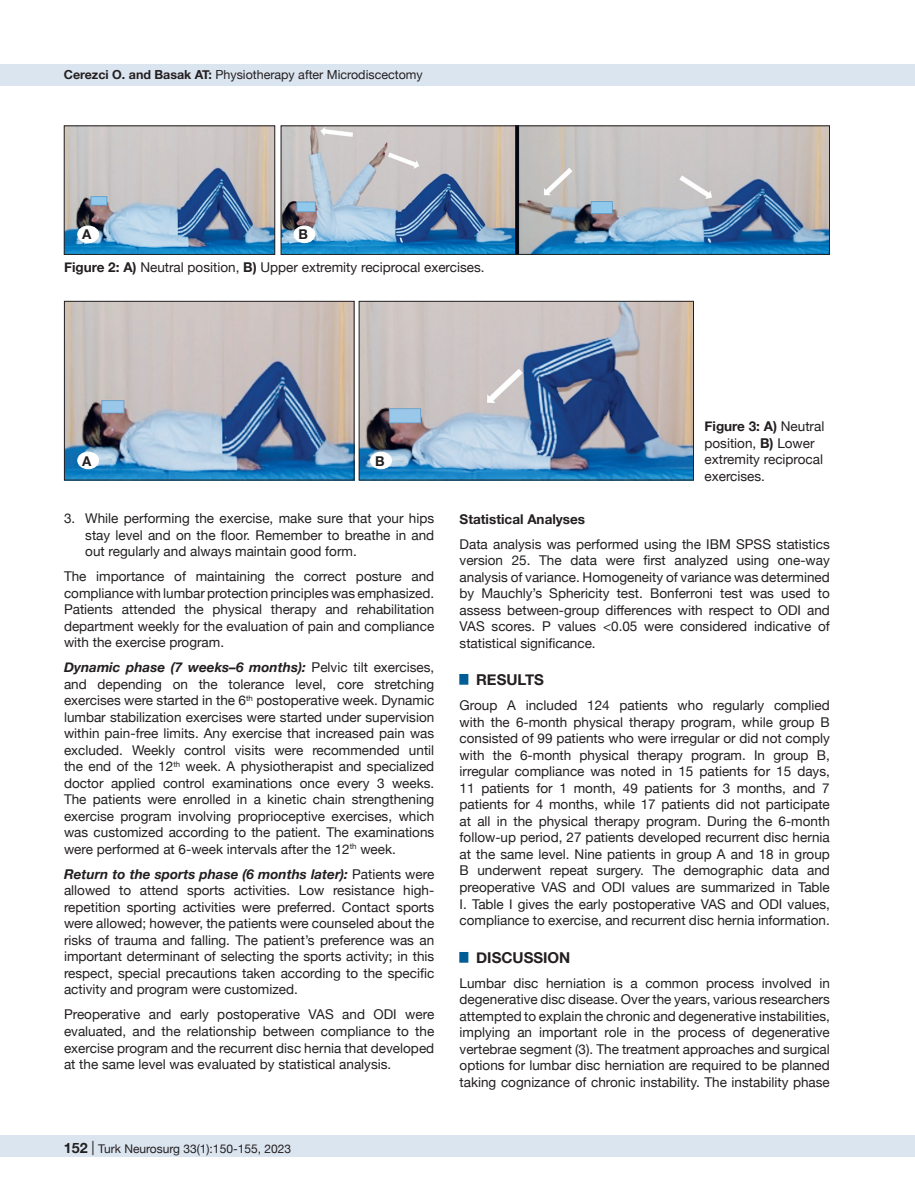
<style>
.page{position:relative;width:915px;height:1191px;background:#fff}
.page>*{position:absolute;margin:0;border:0;box-sizing:border-box;transform-origin:0 0}
.t1{font:700 15px "Helvetica Neue";color:#231f20}
.t2{font:13.5px/16.5px "Helvetica Neue";color:#231f20;text-align:justify}
.t3{font:700 13.5px "Helvetica Neue";color:#231f20}
.t4{font:12.45px "Helvetica Neue";color:#231f20}
.t5{font:12px "Helvetica Neue";color:#231f20}
.s1{font-weight:700}
.s2{font-weight:700;font-style:italic}
.s3{font-weight:700;font-size:14.25px}
.s4{font-size:14.25px}
</style>
<div class="page">
<div style="left:0;top:1135px;width:914px;height:22px;background:#dbe5f0"></div>
<div style="left:0;top:64px;width:914px;height:21px;background:#dbe5f0"></div>
<img style="left:66px;top:127px;width:207px;height:126px">
<div style="left:64px;top:125px;width:211px;height:130px;border:1px solid #231f20"></div>
<img style="left:66px;top:303px;width:286px;height:175px">
<div style="left:64px;top:301px;width:290px;height:179px;border:1px solid #231f20"></div>
<img style="left:360px;top:303px;width:331px;height:175px">
<div style="left:358px;top:301px;width:335px;height:179px;border:1px solid #231f20"></div>
<img style="left:282px;top:127px;width:545px;height:126px">
<div style="left:280px;top:125px;width:549px;height:130px;border:1px solid #231f20"></div>
<div style="left:78px;top:226px;width:21px;height:17px;background:#fff;border-radius:50%"></div>
<div style="left:78px;top:226px;width:21px;height:17px;border:1px solid #fff;border-radius:50%"></div>
<div style="left:294px;top:226px;width:21px;height:17px;background:#fff;border-radius:50%"></div>
<div style="left:294px;top:226px;width:21px;height:17px;border:1px solid #fff;border-radius:50%"></div>
<div style="left:78px;top:452px;width:21px;height:17px;background:#fff;border-radius:50%"></div>
<div style="left:78px;top:452px;width:21px;height:17px;border:1px solid #fff;border-radius:50%"></div>
<div style="left:370px;top:452px;width:21px;height:17px;background:#fff;border-radius:50%"></div>
<div style="left:370px;top:452px;width:21px;height:17px;border:1px solid #fff;border-radius:50%"></div>
<p class="t4" style="left:64px;top:66px;width:360px"><span class="s1">Cerezci O. and Basak AT:</span> Physiotherapy after Microdiscectomy</p>
<p class="t3" style="left:82px;top:224px;width:11px">A</p>
<p class="t3" style="left:298px;top:224px;width:11px">B</p>
<p class="t2" style="left:64px;top:259px;width:422px"><span class="s1">Figure 2: A)</span> Neutral position, <span class="s1">B)</span> Upper extremity reciprocal exercises.</p>
<p class="t3" style="left:82px;top:450px;width:11px">A</p>
<p class="t3" style="left:375px;top:450px;width:11px">B</p>
<p class="t2" style="left:704px;top:419px;width:121px;text-align:left"><span class="s1">Figure 3: A)</span> Neutral position, <span class="s1">B)</span> Lower extremity reciprocal exercises.</p>
<p class="t2" style="left:85px;top:511px;width:350px;text-indent:-21px">3. While performing the exercise, make sure that your hips stay level and on the floor. Remember to breathe in and out regularly and always maintain good form.</p>
<p class="t2" style="left:64px;top:569px;width:371px">The importance of maintaining the correct posture and compliance with lumbar protection principles was emphasized.<br>Patients attended the physical therapy and rehabilitation department weekly for the evaluation of pain and compliance with the exercise program.</p>
<p class="t2" style="left:64px;top:660px;width:371px"><span class="s2">Dynamic phase (7 weeks–6 months):</span> Pelvic tilt exercises, and depending on the tolerance level, core stretching exercises were started in the 6<sup>th</sup> postoperative week. Dynamic lumbar stabilization exercises were started under supervision within pain-free limits. Any exercise that increased pain was excluded. Weekly control visits were recommended until the end of the 12<sup>th</sup> week. A physiotherapist and specialized doctor applied control examinations once every 3 weeks.<br>The patients were enrolled in a kinetic chain strengthening exercise program involving proprioceptive exercises, which was customized according to the patient. The examinations were performed at 6-week intervals after the 12<sup>th</sup> week.</p>
<p class="t2" style="left:64px;top:866px;width:371px"><span class="s2">Return to the sports phase (6 months later):</span> Patients were allowed to attend sports activities. Low resistance high&shy;repetition sporting activities were preferred. Contact sports were allowed; however, the patients were counseled about the risks of trauma and falling. The patient’s preference was an important determinant of selecting the sports activity; in this respect, special precautions taken according to the specific activity and program were customized.</p>
<p class="t2" style="left:64px;top:1007px;width:371px">Preoperative and early postoperative VAS and ODI were evaluated, and the relationship between compliance to the exercise program and the recurrent disc hernia that developed at the same level was evaluated by statistical analysis.</p>
<p class="t5" style="left:63px;top:1140px;width:229px"><span class="s3">152</span> <span class="s4">|</span> Turk Neurosurg 33(1):150-155, 2023</p>
<p class="t3" style="left:459px;top:508px;width:127px">Statistical Analyses</p>
<p class="t2" style="left:459px;top:536px;width:371px">Data analysis was performed using the IBM SPSS statistics version 25. The data were first analyzed using one-way analysis of variance. Homogeneity of variance was determined by Mauchly’s Sphericity test. Bonferroni test was used to assess between-group differences with respect to ODI and VAS scores. P values &lt;0.05 were considered indicative of statistical significance.</p>
<p class="t1" style="left:459px;top:668px;width:86px"><sup>█</sup> RESULTS</p>
<p class="t2" style="left:459px;top:698px;width:371px">Group A included 124 patients who regularly complied with the 6-month physical therapy program, while group B consisted of 99 patients who were irregular or did not comply with the 6-month physical therapy program. In group B, irregular compliance was noted in 15 patients for 15 days, 11 patients for 1 month, 49 patients for 3 months, and 7 patients for 4 months, while 17 patients did not participate at all in the physical therapy program. During the 6-month follow-up period, 27 patients developed recurrent disc hernia at the same level. Nine patients in group A and 18 in group B underwent repeat surgery. The demographic data and preoperative VAS and ODI values are summarized in Table I. Table I gives the early postoperative VAS and ODI values, compliance to exercise, and recurrent disc hernia information.</p>
<p class="t1" style="left:459px;top:945px;width:112px"><sup>█</sup> DISCUSSION</p>
<p class="t2" style="left:459px;top:975px;width:371px">Lumbar disc herniation is a common process involved in degenerative disc disease. Over the years, various researchers attempted to explain the chronic and degenerative instabilities, implying an important role in the process of degenerative vertebrae segment (3). The treatment approaches and surgical options for lumbar disc herniation are required to be planned taking cognizance of chronic instability. The instability phase</p>
</div>
